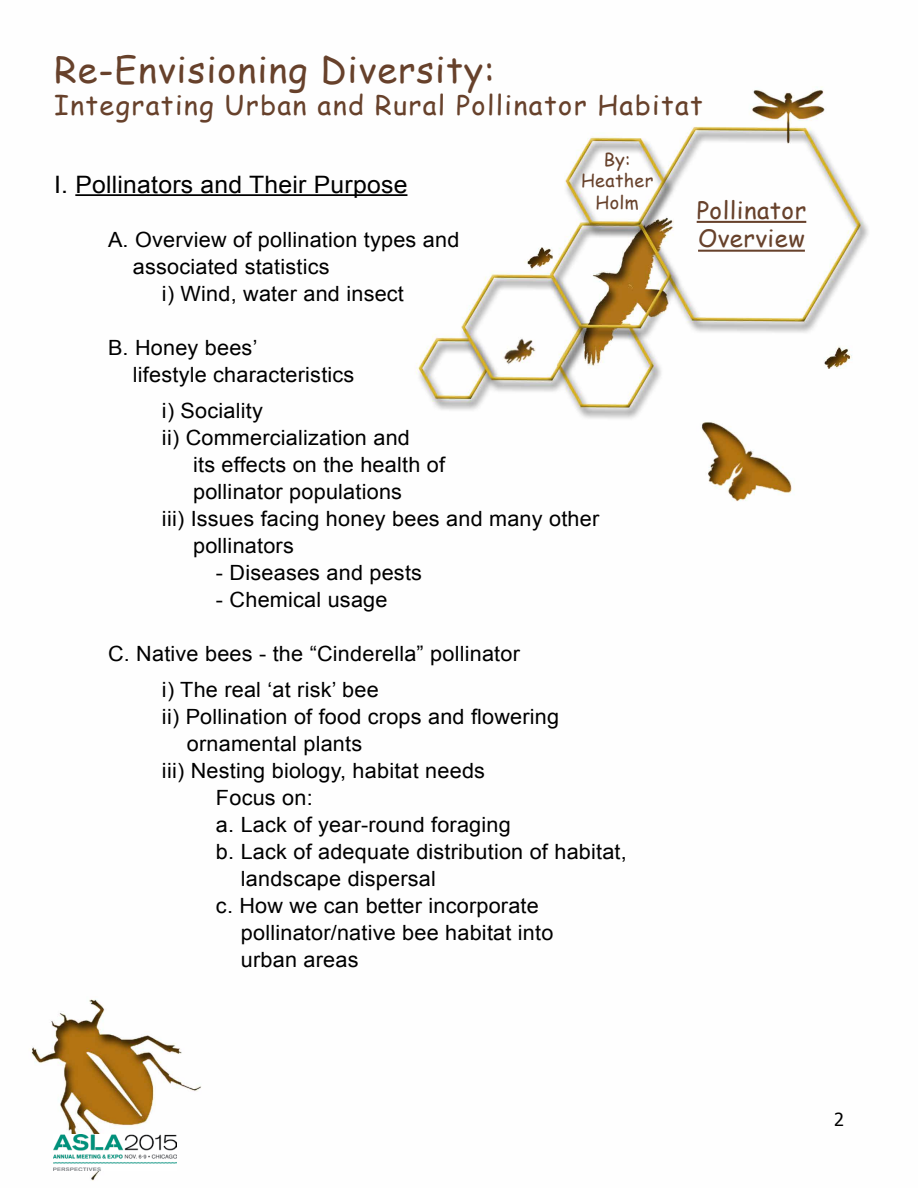
<style>
.page{position:relative;width:918px;height:1188px;background:#fff}
.page>*{position:absolute;margin:0;border:0;box-sizing:border-box;transform-origin:0 0}
.t1{font:36px "Comic Sans MS";letter-spacing:.03em;color:#67412b}
.t2{font:27px "Comic Sans MS";letter-spacing:.05em;color:#67412b}
.t3{font:24px "Arial";letter-spacing:.01em;color:#000}
.t4{font:24px/28.8px "Comic Sans MS";letter-spacing:.02em;color:#67412b}
.t5{font:21px/27px "Arial";letter-spacing:.01em;color:#000}
.t6{font:18px/21.6px "Comic Sans MS";letter-spacing:.02em;color:#67412b;text-align:center}
.t7{font:18px "Tahoma";color:#000}
</style>
<div class="page">
<img style="left:31px;top:87px;width:838px;height:1094px">
<img style="left:54px;top:1134px;width:122px;height:36px">
<hr style="left:75px;top:194px;width:332px;height:2px;background:#000">
<hr style="left:697px;top:221px;width:109px;height:2px;background:#67412b">
<hr style="left:698px;top:250px;width:107px;height:2px;background:#67412b">
<h1 class="t1" style="left:54px;top:43px;width:442px">Re-Envisioning Diversity:</h1>
<p class="t2" style="left:54px;top:85px;width:650px">Integrating Urban and Rural Pollinator Habitat</p>
<p class="t6" style="left:581px;top:148px;width:74px">By:<br>Heather<br>Holm</p>
<p class="t3" style="left:54px;top:168px;width:355px">I. Pollinators and Their Purpose</p>
<p class="t5" style="left:108px;top:226px;width:353px">A. Overview of pollination types and</p>
<p class="t5" style="left:133px;top:253px;width:198px">associated statistics</p>
<p class="t5" style="left:162px;top:280px;width:243px">i) Wind, water and insect</p>
<p class="t5" style="left:133px;top:334px;width:223px;text-indent:-25px">B. Honey bees’<br>lifestyle characteristics</p>
<p class="t5" style="left:162px;top:397px;width:102px">i) Sociality</p>
<p class="t5" style="left:162px;top:424px;width:249px">ii) Commercialization and</p>
<p class="t5" style="left:193px;top:451px;width:253px">its effects on the health of</p>
<p class="t5" style="left:193px;top:478px;width:210px">pollinator populations</p>
<p class="t5" style="left:162px;top:505px;width:439px">iii) Issues facing honey bees and many other</p>
<p class="t5" style="left:193px;top:532px;width:102px">pollinators</p>
<p class="t5" style="left:216px;top:559px;width:208px">- Diseases and pests</p>
<p class="t5" style="left:216px;top:586px;width:173px">- Chemical usage</p>
<p class="t5" style="left:162px;top:635px;width:359px;line-height:36px;text-indent:-54px">C. Native bees - the “Cinderella” pollinator i) The real ‘at risk’ bee</p>
<p class="t5" style="left:162px;top:703px;width:399px">ii) Pollination of food crops and flowering</p>
<p class="t5" style="left:187px;top:730px;width:177px">ornamental plants</p>
<p class="t5" style="left:162px;top:757px;width:325px">iii) Nesting biology, habitat needs</p>
<p class="t5" style="left:216px;top:784px;width:98px">Focus on:</p>
<p class="t5" style="left:216px;top:811px;width:296px">a. Lack of year-round foraging</p>
<p class="t5" style="left:216px;top:838px;width:412px">b. Lack of adequate distribution of habitat,</p>
<p class="t5" style="left:241px;top:865px;width:197px">landscape dispersal</p>
<p class="t5" style="left:216px;top:892px;width:324px">c. How we can better incorporate</p>
<p class="t5" style="left:241px;top:919px;width:314px">pollinator/native bee habitat into</p>
<p class="t5" style="left:241px;top:946px;width:119px">urban areas</p>
<p class="t4" style="left:697px;top:195px;width:111px">Pollinator<br>Overview</p>
<p class="t7" style="left:834px;top:1108px;width:11px">2</p>
</div>
